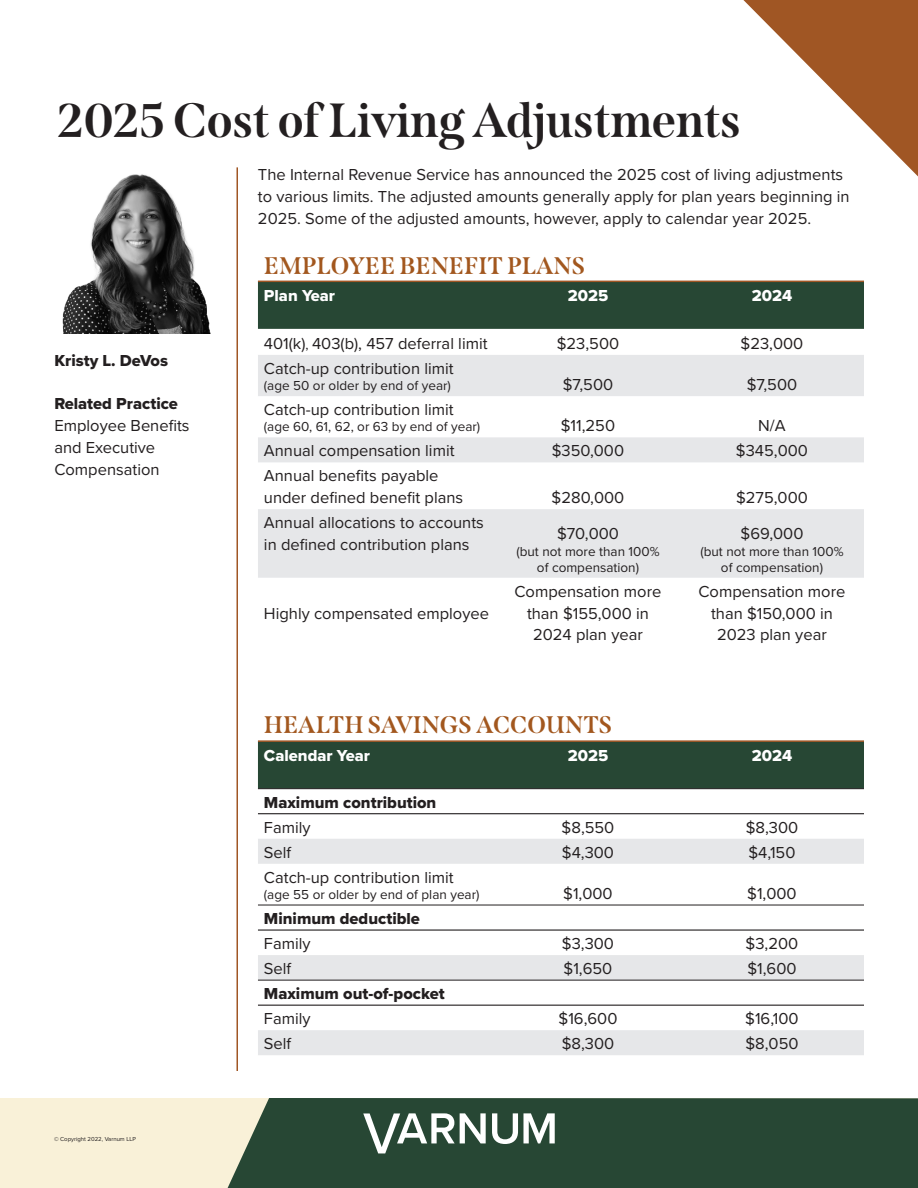
<style>
.page{position:relative;width:918px;height:1188px;background:#fff}
.page>*{position:absolute;margin:0;border:0;box-sizing:border-box;transform-origin:0 0}
.Section_Title{font:700 48px "Span";letter-spacing:-.01em;color:#231f20}
.Subheads{font:700 24px "Span";color:#a2571e}
.Table_Text{font:16.5px/21.8px "Proxima Nova";color:#231f20}
.Text{font:16.5px/21.8px "Proxima Nova";color:#231f20}
.Bold_Subheads{font:16.5px "Proxima Nova Extrabld";color:#231f20}
.Paragraph_Style_2{font:16.5px "Proxima Nova Extrabld";color:#fff}
.Table_Text-2{font:13.5px/16.2px "Proxima Nova";color:#231f20;text-align:center}
.t1{font:6px "Proxima Nova";color:#231f20}
.s1{font-size:13.5px}
</style>
<div class="page">
<div style="left:0;top:1098px;width:918px;height:90px;background:#f9f1d8"></div>
<div style="left:227px;top:1098px;width:691px;height:90px;background:#274734"></div>
<svg style="left:363px;top:1113px;width:192px;height:40px;background:#708579"></svg>
<svg style="left:743px;top:0;width:175px;height:177px"></svg>
<hr style="left:237px;top:167px;width:1px;height:904px;background:#a05624">
<div style="left:258px;top:282px;width:606px;height:47px;background:#274734"></div>
<svg style="left:258px;top:355px;width:606px;height:223px;fill:#e6e7e9"></svg>
<hr style="left:258px;top:281px;width:238px;height:1px;background:#a05624">
<hr style="left:496px;top:281px;width:184px;height:1px;background:#a05624">
<hr style="left:680px;top:281px;width:184px;height:1px;background:#a05624">
<div style="left:258px;top:742px;width:606px;height:46px;background:#274734"></div>
<svg style="left:258px;top:839px;width:606px;height:216px"></svg>
<hr style="left:258px;top:740px;width:238px;height:2px;background:#a05624">
<hr style="left:496px;top:740px;width:184px;height:2px;background:#a05624">
<hr style="left:680px;top:740px;width:184px;height:2px;background:#a05624">
<hr style="left:258px;top:788px;width:238px;height:1px;background:#231f20">
<hr style="left:496px;top:788px;width:184px;height:1px;background:#231f20">
<hr style="left:680px;top:788px;width:184px;height:1px;background:#231f20">
<hr style="left:258px;top:813px;width:238px;height:1px;background:#231f20">
<hr style="left:496px;top:813px;width:184px;height:1px;background:#231f20">
<hr style="left:680px;top:813px;width:184px;height:1px;background:#231f20">
<hr style="left:258px;top:905px;width:238px;height:1px;background:#231f20">
<hr style="left:496px;top:905px;width:184px;height:1px;background:#231f20">
<hr style="left:680px;top:905px;width:184px;height:1px;background:#231f20">
<hr style="left:258px;top:929px;width:238px;height:2px;background:#231f20">
<hr style="left:496px;top:929px;width:184px;height:2px;background:#231f20">
<hr style="left:680px;top:929px;width:184px;height:2px;background:#231f20">
<hr style="left:258px;top:980px;width:238px;height:1px;background:#231f20">
<hr style="left:496px;top:980px;width:184px;height:1px;background:#231f20">
<hr style="left:680px;top:980px;width:184px;height:1px;background:#231f20">
<hr style="left:258px;top:1005px;width:238px;height:1px;background:#231f20">
<hr style="left:496px;top:1005px;width:184px;height:1px;background:#231f20">
<hr style="left:680px;top:1005px;width:184px;height:1px;background:#231f20">
<img style="left:62px;top:174px;width:149px;height:160px">
<p class="Section_Title" style="left:57px;top:92px;width:686px">2025 Cost of Living Adjustments</p>
<p class="Text" style="left:258px;top:163px;width:593px">The Internal Revenue Service has announced the 2025 cost of living adjustments to various limits. The adjusted amounts generally apply for plan years beginning in<br>2025. Some of the adjusted amounts, however, apply to calendar year 2025.</p>
<p class="Subheads" style="left:264px;top:251px;width:323px">EMPLOYEE BENEFIT PLANS</p>
<p class="Paragraph_Style_2" style="left:264px;top:283px;width:73px">Plan Year</p>
<p class="Paragraph_Style_2" style="left:568px;top:283px;width:42px">2025</p>
<p class="Paragraph_Style_2" style="left:752px;top:283px;width:42px">2024</p>
<p class="Table_Text" style="left:264px;top:332px;width:225px">401(k)<span class="s1">,</span> 403(b), 457 deferral limit</p>
<p class="Table_Text" style="left:557px;top:332px;width:64px">$23,500</p>
<p class="Table_Text" style="left:741px;top:332px;width:64px">$23,000</p>
<p class="Table_Text" style="left:264px;top:357px;width:191px">Catch-up contribution limit</p>
<p class="Table_Text-2" style="left:264px;top:377px;width:189px">(age 50 or older by end of year)</p>
<p class="Table_Text" style="left:563px;top:373px;width:52px">$7,500</p>
<p class="Table_Text" style="left:747px;top:373px;width:52px">$7,500</p>
<p class="Table_Text" style="left:264px;top:398px;width:191px">Catch-up contribution limit</p>
<p class="Table_Text-2" style="left:264px;top:418px;width:218px">(age 60, 61, 62, or 63 by end of year)</p>
<p class="Table_Text" style="left:561px;top:414px;width:56px">$11,250</p>
<p class="Table_Text" style="left:758px;top:414px;width:29px">N/A</p>
<p class="Table_Text" style="left:264px;top:439px;width:192px">Annual compensation limit</p>
<p class="Table_Text" style="left:552px;top:439px;width:74px">$350,000</p>
<p class="Table_Text" style="left:736px;top:439px;width:74px">$345,000</p>
<p class="Table_Text" style="left:264px;top:464px;width:201px">Annual benefits payable under defined benefit plans</p>
<p class="Bold_Subheads" style="left:54px;top:348px;width:115px">Kristy L. DeVos</p>
<p class="Bold_Subheads" style="left:54px;top:392px;width:125px">Related Practice</p>
<p class="Text" style="left:54px;top:414px;width:137px">Employee Benefits and Executive<br>Compensation</p>
<p class="Table_Text" style="left:552px;top:486px;width:74px">$280,000</p>
<p class="Table_Text" style="left:736px;top:486px;width:73px">$275,000</p>
<p class="Table_Text" style="left:264px;top:511px;width:221px">Annual allocations to accounts in defined contribution plans</p>
<p class="Table_Text" style="left:557px;top:522px;width:63px">$70,000</p>
<p class="Table_Text-2" style="left:516px;top:542px;width:145px">(but not more than 100% of compensation)</p>
<p class="Table_Text" style="left:741px;top:522px;width:64px">$69,000</p>
<p class="Table_Text-2" style="left:700px;top:542px;width:145px">(but not more than 100% of compensation)</p>
<p class="Table_Text" style="left:264px;top:601px;width:227px">Highly compensated employee</p>
<p class="Table_Text" style="left:515px;top:580px;width:148px;text-align:center">Compensation more than $155,000 in<br>2024 plan year</p>
<p class="Table_Text" style="left:699px;top:580px;width:148px;text-align:center">Compensation more than $150,000 in<br>2023 plan year</p>
<p class="t1" style="left:54px;top:1135px;width:84px">© Copyright 2022, Varnum LLP</p>
<p class="Subheads" style="left:264px;top:711px;width:350px">HEALTH SAVINGS ACCOUNTS</p>
<p class="Paragraph_Style_2" style="left:264px;top:743px;width:108px">Calendar Year</p>
<p class="Paragraph_Style_2" style="left:568px;top:743px;width:42px">2025</p>
<p class="Paragraph_Style_2" style="left:752px;top:743px;width:42px">2024</p>
<p class="Bold_Subheads" style="left:264px;top:790px;width:174px">Maximum contribution</p>
<p class="Table_Text" style="left:264px;top:816px;width:48px">Family</p>
<p class="Table_Text" style="left:562px;top:816px;width:54px">$8,550</p>
<p class="Table_Text" style="left:746px;top:816px;width:54px">$8,300</p>
<p class="Table_Text" style="left:264px;top:841px;width:29px">Self</p>
<p class="Table_Text" style="left:562px;top:841px;width:54px">$4,300</p>
<p class="Table_Text" style="left:749px;top:841px;width:48px">$4,150</p>
<p class="Table_Text" style="left:264px;top:866px;width:191px">Catch-up contribution limit</p>
<p class="Table_Text-2" style="left:264px;top:886px;width:217px">(age 55 or older by end of plan year)</p>
<p class="Table_Text" style="left:563px;top:882px;width:51px">$1,000</p>
<p class="Table_Text" style="left:747px;top:882px;width:51px">$1,000</p>
<p class="Bold_Subheads" style="left:264px;top:906px;width:157px">Minimum deductible</p>
<p class="Table_Text" style="left:264px;top:932px;width:48px">Family</p>
<p class="Table_Text" style="left:562px;top:932px;width:54px">$3,300</p>
<p class="Table_Text" style="left:746px;top:932px;width:54px">$3,200</p>
<p class="Table_Text" style="left:264px;top:957px;width:29px">Self</p>
<p class="Table_Text" style="left:564px;top:957px;width:50px">$1,650</p>
<p class="Table_Text" style="left:747px;top:957px;width:51px">$1,600</p>
<p class="Bold_Subheads" style="left:264px;top:981px;width:182px">Maximum out-of-pocket</p>
<p class="Table_Text" style="left:264px;top:1007px;width:48px">Family</p>
<p class="Table_Text" style="left:559px;top:1007px;width:60px">$16,600</p>
<p class="Table_Text" style="left:745px;top:1007px;width:55px">$16,100</p>
<p class="Table_Text" style="left:264px;top:1032px;width:29px">Self</p>
<p class="Table_Text" style="left:562px;top:1032px;width:54px">$8,300</p>
<p class="Table_Text" style="left:745px;top:1032px;width:55px">$8,050</p>
</div>
